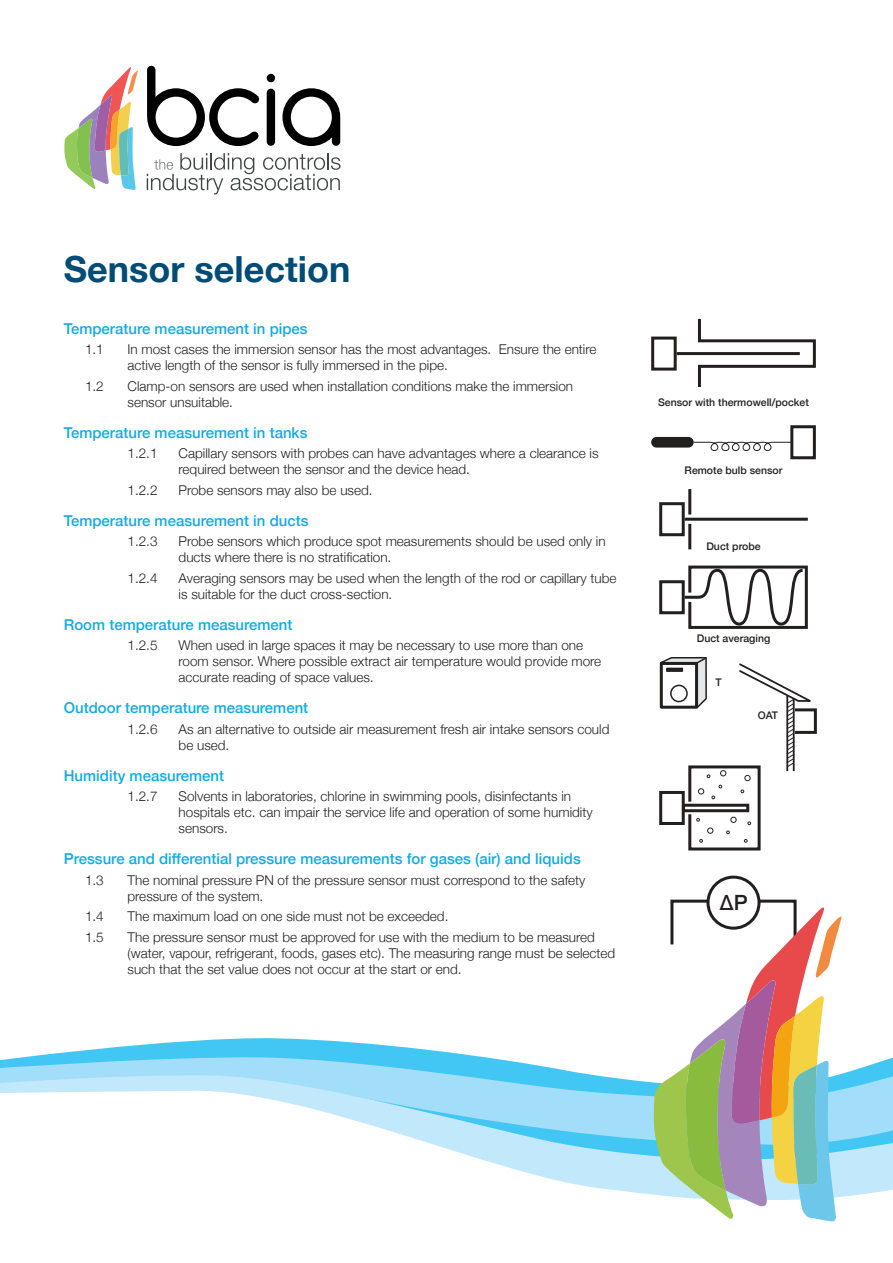
<style>
.page{position:relative;width:893px;height:1263px;background:#fff}
.page>*{position:absolute;margin:0;border:0;box-sizing:border-box;transform-origin:0 0}
.t1{font:700 36px "Helvetica Neue";color:#004c76}
.t2{font:500 21px "Helvetica Neue";color:#221f1f}
.t3{font:500 15px "Helvetica Neue";color:#14aae2}
.t4{font:300 13.5px/16.2px "Helvetica Neue";color:#221f1f}
.t5{font:500 10.5px "Helvetica Neue";color:#221f1f}
</style>
<div class="page">
<svg style="left:64px;top:67px;width:74px;height:123px"></svg>
<svg style="left:147px;top:66px;width:113px;height:80px"></svg>
<div style="left:267px;top:89px;width:8px;height:57px;background:#000;border-radius:4px"></div>
<svg style="left:282px;top:88px;width:58px;height:58px"></svg>
<svg style="left:267px;top:74px;width:8px;height:8px"></svg>
<svg style="left:147px;top:153px;width:193px;height:41px"></svg>
<div style="left:651px;top:337px;width:26px;height:34px;border:3px solid #221f1f"></div>
<hr style="left:677px;top:352px;width:123px;height:3px;background:#221f1f">
<svg style="left:696px;top:318px;width:120px;height:69px"></svg>
<div style="left:790px;top:425px;width:26px;height:34px;border:3px solid #221f1f"></div>
<div style="left:651px;top:437px;width:43px;height:11px;background:#221f1f;border-radius:5px"></div>
<svg style="left:693px;top:441px;width:99px;height:10px"></svg>
<div style="left:659px;top:502px;width:26px;height:34px;border:3px solid #221f1f"></div>
<hr style="left:685px;top:518px;width:123px;height:3px;background:#221f1f">
<hr style="left:688px;top:489px;width:3px;height:25px;background:#221f1f">
<hr style="left:688px;top:524px;width:3px;height:25px;background:#221f1f">
<div style="left:659px;top:580px;width:26px;height:34px;border:3px solid #221f1f"></div>
<svg style="left:682px;top:565px;width:126px;height:64px"></svg>
<svg style="left:659px;top:657px;width:158px;height:194px"></svg>
<div style="left:670px;top:900px;width:127px;height:46px;border:3px solid #221f1f"></div>
<div style="left:708px;top:877px;width:51px;height:51px;background:#fff;border-radius:50%"></div>
<div style="left:706px;top:876px;width:54px;height:54px;border:3px solid #221f1f;border-radius:50%"></div>
<svg style="left:34px;top:1038px;width:441px;height:18px;fill:#42c7f4"></svg>
<svg style="left:0;top:1056px;width:893px;height:18px"></svg>
<svg style="left:0;top:1074px;width:893px;height:123px"></svg>
<svg style="left:654px;top:905px;width:189px;height:317px"></svg>
<h1 class="t1" style="left:64px;top:255px;width:288px">Sensor selection</h1>
<p class="t3" style="left:64px;top:323px;width:245px">Temperature measurement in pipes</p>
<p class="t4" style="left:85px;top:342px;width:20px">1.1</p>
<p class="t4" style="left:128px;top:342px;width:470px">In most cases the immersion sensor has the most advantages. Ensure the entire active length of the sensor is fully immersed in the pipe.</p>
<p class="t4" style="left:85px;top:379px;width:20px">1.2</p>
<p class="t4" style="left:128px;top:379px;width:447px">Clamp-on sensors are used when installation conditions make the immersion sensor unsuitable.</p>
<p class="t3" style="left:64px;top:427px;width:245px">Temperature measurement in tanks</p>
<p class="t4" style="left:128px;top:446px;width:32px">1.2.1</p>
<p class="t4" style="left:179px;top:446px;width:421px">Capillary sensors with probes can have advantages where a clearance is required between the sensor and the device head.</p>
<p class="t4" style="left:128px;top:483px;width:32px">1.2.2</p>
<p class="t4" style="left:179px;top:483px;width:196px">Probe sensors may also be used.</p>
<p class="t3" style="left:64px;top:514px;width:246px">Temperature measurement in ducts</p>
<p class="t4" style="left:128px;top:534px;width:32px">1.2.3</p>
<p class="t4" style="left:179px;top:534px;width:429px">Probe sensors which produce spot measurements should be used only in ducts where there is no stratification.</p>
<p class="t4" style="left:128px;top:571px;width:32px">1.2.4</p>
<p class="t4" style="left:179px;top:571px;width:439px">Averaging sensors may be used when the length of the rod or capillary tube is suitable for the duct cross-section.</p>
<p class="t3" style="left:64px;top:619px;width:230px">Room temperature measurement</p>
<p class="t4" style="left:128px;top:638px;width:32px">1.2.5</p>
<p class="t4" style="left:179px;top:638px;width:424px">When used in large spaces it may be necessary to use more than one room sensor. Where possible extract air temperature would provide more accurate reading of space values.</p>
<p class="t3" style="left:64px;top:702px;width:246px">Outdoor temperature measurement</p>
<p class="t4" style="left:128px;top:722px;width:32px">1.2.6</p>
<p class="t4" style="left:179px;top:722px;width:432px">As an alternative to outside air measurement fresh air intake sensors could be used.</p>
<p class="t3" style="left:64px;top:770px;width:162px">Humidity measurement</p>
<p class="t4" style="left:128px;top:789px;width:32px">1.2.7</p>
<p class="t4" style="left:179px;top:789px;width:416px">Solvents in laboratories, chlorine in swimming pools, disinfectants in hospitals etc. can impair the service life and operation of some humidity sensors.</p>
<p class="t3" style="left:64px;top:847px;width:518px">Pressure and differential pressure measurements for gases (air) and liquids</p>
<p class="t4" style="left:85px;top:873px;width:20px">1.3</p>
<p class="t4" style="left:128px;top:873px;width:459px">The nominal pressure PN of the pressure sensor must correspond to the safety pressure of the system.</p>
<p class="t4" style="left:85px;top:910px;width:20px">1.4</p>
<p class="t4" style="left:128px;top:910px;width:322px">The maximum load on one side must not be exceeded.</p>
<p class="t4" style="left:85px;top:930px;width:20px">1.5</p>
<p class="t4" style="left:128px;top:930px;width:489px">The pressure sensor must be approved for use with the medium to be measured (water, vapour, refrigerant, foods, gases etc). The measuring range must be selected such that the set value does not occur at the start or end.</p>
<p class="t5" style="left:658px;top:398px;width:152px">Sensor with thermowell/pocket</p>
<p class="t5" style="left:685px;top:467px;width:99px">Remote bulb sensor</p>
<p class="t5" style="left:706px;top:543px;width:56px">Duct probe</p>
<p class="t5" style="left:697px;top:635px;width:75px">Duct averaging</p>
<p class="t5" style="left:715px;top:679px;width:8px">T</p>
<p class="t5" style="left:758px;top:711px;width:22px">OAT</p>
<h2 class="t2" style="left:719px;top:885px;width:30px">∆P</h2>
</div>
